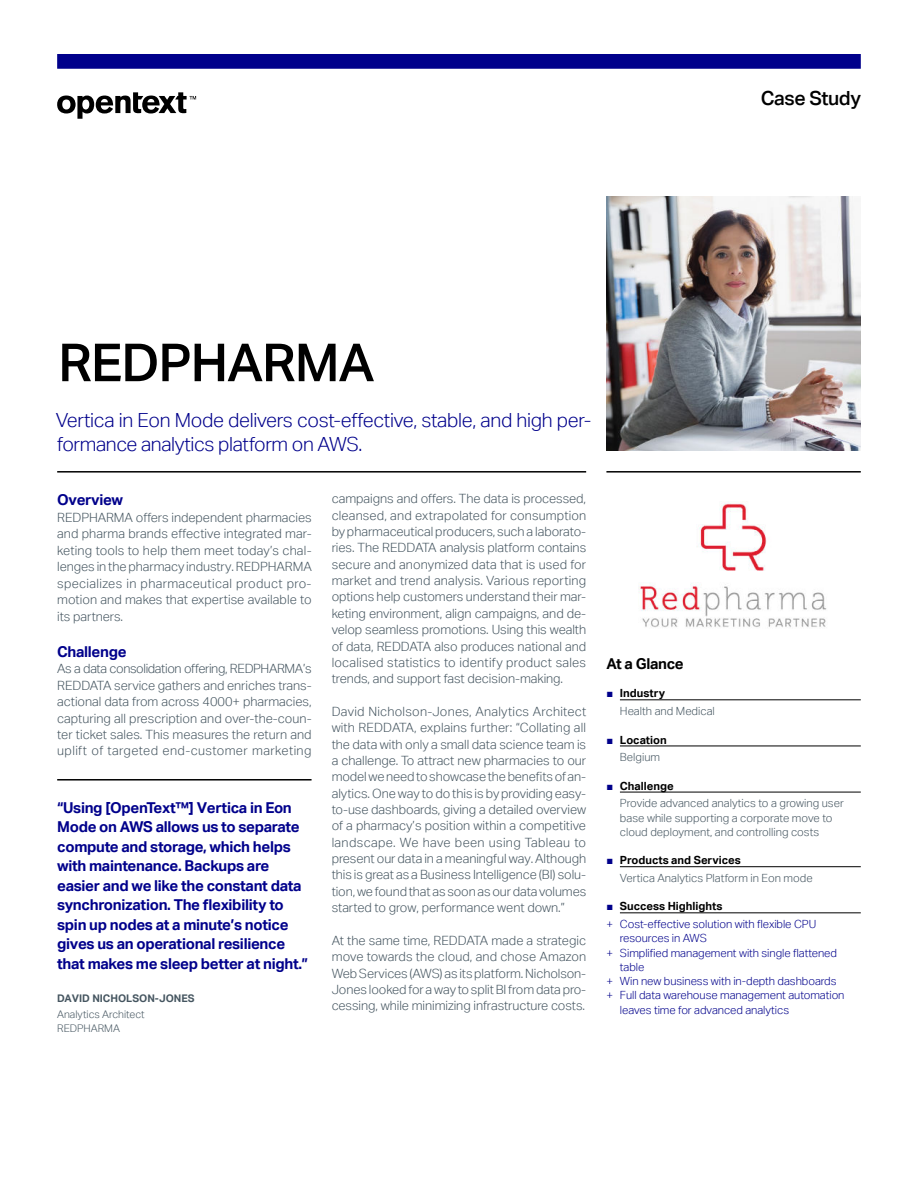
<style>
.page{position:relative;width:918px;height:1188px;background:#fff}
.page>*{position:absolute;margin:0;border:0;box-sizing:border-box;transform-origin:0 0}
.t1{font:500 52.5px "Aktiv Grotesk";letter-spacing:-.02em;color:#000}
.t2{font:300 19.5px/24px "Aktiv Grotesk";letter-spacing:-.015em;color:#00008b}
.t3{font:500 19.5px "Aktiv Grotesk";letter-spacing:-.02em;color:#000}
.t4{font:700 15px/19.5px "Aktiv Grotesk";letter-spacing:-.02em;color:#00008b}
.t5{font:700 15px "Aktiv Grotesk";letter-spacing:-.02em;color:#000}
.t6{font:300 12.75px/16.4px "Aktiv Grotesk";letter-spacing:-.005em;color:#455560;text-align:justify}
.t7{font:300 11.25px/17.7px "Aktiv Grotesk";letter-spacing:-.005em;color:#00008b}
.t8{font:300 11.25px/17.7px "Aktiv Grotesk";color:#455560}
.t9{font:700 11.25px/17.7px "Aktiv Grotesk";color:#000}
.t10{font:300 10.5px/14.2px "Aktiv Grotesk";color:#455560}
.t11{font:700 10.5px "Aktiv Grotesk";color:#455560}
.s1{font-family:"Arial";font-weight:400;color:#00008b}
.s2{font-weight:700;color:#000}
.s3{font-weight:300;color:#455560}
.s4{font-family:"Arial";font-weight:400}
</style>
<div class="page">
<hr style="left:57px;top:471px;width:529px;height:2px;background:#000">
<hr style="left:606px;top:471px;width:255px;height:2px;background:#000">
<img style="left:606px;top:196px;width:255px;height:255px">
<hr style="left:620px;top:700px;width:241px;height:1px;background:#000">
<hr style="left:620px;top:746px;width:241px;height:1px;background:#000">
<hr style="left:620px;top:792px;width:241px;height:1px;background:#000">
<hr style="left:620px;top:866px;width:241px;height:1px;background:#000">
<hr style="left:620px;top:913px;width:241px;height:1px;background:#000">
<hr style="left:57px;top:779px;width:255px;height:2px;background:#000">
<img style="left:639px;top:503px;width:188px;height:125px">
<svg style="left:57px;top:92px;width:139px;height:27px"></svg>
<div style="left:57px;top:54px;width:804px;height:15px;background:#00008b;border:2px solid #00008b"></div>
<h2 class="t3" style="left:761px;top:90px;width:102px">Case Study</h2>
<h1 class="t1" style="left:58px;top:341px;width:318px">REDPHARMA</h1>
<h2 class="t2" style="left:56px;top:408px;width:537px">Vertica in Eon Mode delivers cost-effective, stable, and high per&shy;form ance analytics platform on AWS.</h2>
<p class="t4" style="left:57px;top:491px;width:67px">Overview</p>
<p class="t6" style="left:57px;top:509px;width:256px">REDPHARMA offers independent pharmacies and pharma brands effective integrated mar&shy;keting tools to help them meet today’s chal&shy;lenges in the pharmacy industry. REDPHARMA specializes in pharmaceutical product pro&shy;motion and makes that expertise available to its partners.</p>
<p class="t4" style="left:57px;top:643px;width:71px">Challenge</p>
<p class="t6" style="left:57px;top:660px;width:256px">As a data consolidation offering, REDPHARMA’s REDDATA service gathers and enriches trans&shy;actional data from across 4000+ pharmacies, capturing all prescription and over-the-coun&shy;ter ticket sales. This measures the return and uplift of targeted end-customer marketing</p>
<p class="t6" style="left:332px;top:491px;width:256px">campaigns and offers. The data is processed, cleansed, and extrapolated for consumption by pharmaceutical producers, such a laborato&shy;ries. The REDDATA analysis platform contains secure and anonymized data that is used for market and trend analysis. Various reporting options help customers understand their mar&shy;keting environment, align campaigns, and de&shy;velop seamless promotions. Using this wealth of data, REDDATA also produces national and localised statistics to identify product sales trends, and support fast decision-making.</p>
<p class="t6" style="left:332px;top:703px;width:256px">David Nicholson-Jones, Analytics Architect with REDDATA, explains further: “Collating all the data with only a small data science team is a challenge. To attract new pharmacies to our model we need to showcase the benefits of an&shy;alytics. One way to do this is by providing easy&shy;to-use dashboards, giving a detailed overview of a pharmacy’s position within a competitive landscape. We have been using Tableau to present our data in a meaningful way. Although this is great as a Business Intelligence (BI) solu&shy;tion, we found that as soon as our data volumes started to grow, performance went down.”</p>
<p class="t6" style="left:332px;top:932px;width:256px">At the same time, REDDATA made a strategic move towards the cloud, and chose Amazon Web Services (AWS) as its platform. Nicholson-Jones looked for a way to split BI from data pro&shy;cessing, while minimizing infrastructure costs.</p>
<p class="t4" style="left:57px;top:799px;width:252px">“Using [OpenText™] Vertica in Eon Mode on AWS allows us to separate compute and storage, which helps with maintenance. Backups are easier and we like the constant data synchronization. The flexibility to spin up nodes at a minute’s notice gives us an operational resilience that makes me sleep better at night.”</p>
<p class="t11" style="left:57px;top:994px;width:139px">DAVID NICHOLSON-JONES</p>
<p class="t10" style="left:57px;top:1007px;width:89px">Analytics Architect<br>REDPHARMA</p>
<p class="t5" style="left:606px;top:658px;width:79px">At a Glance</p>
<p class="t8" style="left:620px;top:685px;width:96px;text-indent:-14px"><span class="s1">■</span> <span class="s2">Industry<br></span>Health and Medical</p>
<p class="t9" style="left:620px;top:732px;width:48px;text-indent:-14px"><span class="s1">■</span> Location<br><span class="s3">Belgium</span></p>
<p class="t8" style="left:620px;top:777px;width:225px;text-indent:-14px"><span class="s1">■</span> <span class="s2">Challenge<br></span>Provide advanced analytics to a growing user</p>
<p class="t8" style="left:620px;top:810px;width:214px;line-height:14.2px">base while supporting a corporate move to cloud deployment, and controlling costs</p>
<p class="t8" style="left:620px;top:852px;width:194px;text-indent:-14px"><span class="s1">■</span> <span class="s2">Products and Services<br></span>Vertica Analytics Platform in Eon mode</p>
<p class="t7" style="left:606px;top:898px;width:212px"><span class="s4">■</span> <span class="s2">Success Highlights<br></span>+ Cost-effective solution with flexible CPU</p>
<p class="t7" style="left:620px;top:930px;width:89px">resources in AWS</p>
<p class="t7" style="left:606px;top:944px;width:232px">+ Simplified management with single flattened</p>
<p class="t7" style="left:620px;top:958px;width:26px">table</p>
<p class="t7" style="left:606px;top:972px;width:232px">+ Win new business with in-depth dashboards</p>
<p class="t7" style="left:606px;top:987px;width:240px">+ Full data warehouse management automation</p>
<p class="t7" style="left:620px;top:1001px;width:171px">leaves time for advanced analytics</p>
</div>
